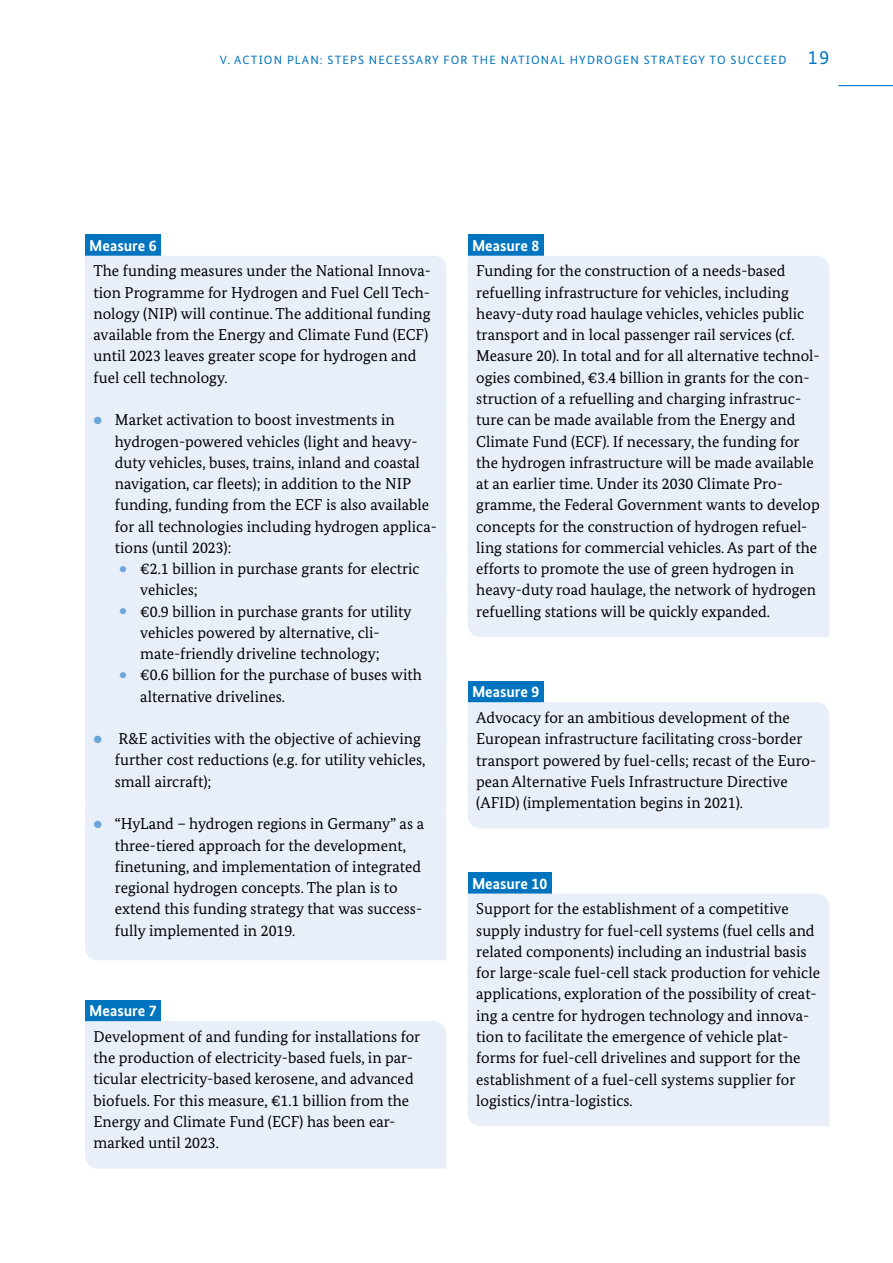
<style>
.page{position:relative;width:893px;height:1263px;background:#fff}
.page>*{position:absolute;margin:0;border:0;box-sizing:border-box;transform-origin:0 0}
.t1{font:15.75px/21.3px "Bundes Serif";color:#000}
.t2{font:700 15.75px "Bundes Sans";color:#fff}
.t3{font:12px "Bundes Sans";letter-spacing:.09em;color:#0074be}
.s1{font-size:19.5px}
.s2{font-family:"European Pi Three";font-size:10.5px;color:#6ba5da}
</style>
<div class="page">
<hr style="left:838px;top:85px;width:55px;height:1px;background:#0074be">
<div style="left:85px;top:234px;width:76px;height:25px;background:#0074be"></div>
<div style="left:85px;top:256px;width:361px;height:136px;background:#e8eff9"></div>
<div style="left:85px;top:392px;width:361px;height:149px;background:#e8eff9"></div>
<div style="left:85px;top:811px;width:361px;height:149px;background:#e8eff9"></div>
<div style="left:85px;top:1000px;width:76px;height:24px;background:#0074be"></div>
<div style="left:85px;top:1021px;width:361px;height:148px;background:#e8eff9"></div>
<div style="left:468px;top:234px;width:76px;height:25px;background:#0074be"></div>
<div style="left:468px;top:256px;width:361px;height:381px;background:#e8eff9"></div>
<div style="left:468px;top:681px;width:76px;height:24px;background:#0074be"></div>
<div style="left:468px;top:702px;width:361px;height:126px;background:#e8eff9"></div>
<div style="left:468px;top:872px;width:83px;height:24px;background:#0074be"></div>
<div style="left:468px;top:893px;width:361px;height:233px;background:#e8eff9"></div>
<div style="left:85px;top:541px;width:361px;height:270px;background:#e8eff9"></div>
<p class="t3" style="left:220px;top:52px;width:611px">V. ACTION PLAN: STEPS NECESSARY FOR THE NATIONAL HYDROGEN STRATEGY TO SUCCEED <span class="s1">19</span></p>
<p class="t2" style="left:89px;top:236px;width:69px">Measure 6</p>
<p class="t1" style="left:94px;top:260px;width:339px">The funding measures under the National Innova&shy;tion Programme for Hydrogen and Fuel Cell Tech&shy;nology (NIP) will continue. The additional funding available from the Energy and Climate Fund (ECF) until 2023 leaves greater scope for hydrogen and fuel cell technology.</p>
<p class="t1" style="left:115px;top:409px;width:324px;text-indent:-21px"><span class="s2">#</span> Market activation to boost investments in hydrogen-powered vehicles (light and heavy&shy;duty vehicles, buses, trains, inland and coastal navigation, car fleets); in addition to the NIP funding, funding from the ECF is also available for all technologies including hydrogen applica&shy;tions (until 2023):</p>
<p class="t1" style="left:140px;top:558px;width:283px">€2.1 billion in purchase grants for electric vehicles;<br>€0.9 billion in purchase grants for utility vehicles powered by alternative, cli&shy;mate-friendly driveline technology;<br>€0.6 billion for the purchase of buses with alternative drivelines.</p>
<p class="t1" style="left:115px;top:728px;width:312px;text-indent:-21px"><span class="s2">#</span> R&amp;E activities with the objective of achieving further cost reductions (e.g. for utility vehicles, small aircraft);</p>
<p class="t1" style="left:115px;top:813px;width:311px;text-indent:-21px"><span class="s2">#</span> “HyLand – hydrogen regions in Germany” as a three-tiered approach for the development, finetuning, and implementation of integrated regional hydrogen concepts. The plan is to extend this funding strategy that was success&shy;fully implemented in 2019.</p>
<p class="t2" style="left:89px;top:1001px;width:69px">Measure 7</p>
<p class="t1" style="left:94px;top:1026px;width:328px">Development of and funding for installations for the production of electricity-based fuels, in par&shy;ticular electricity-based kerosene, and advanced biofuels. For this measure, €1.1 billion from the Energy and Climate Fund (ECF) has been ear&shy;marked until 2023.</p>
<p class="t2" style="left:472px;top:236px;width:69px">Measure 8</p>
<p class="t1" style="left:476px;top:260px;width:345px">Funding for the construction of a needs-based refuelling infrastructure for vehicles, including heavy-duty road haulage vehicles, vehicles public transport and in local passenger rail services (cf.<br>Measure 20). In total and for all alternative technol&shy;ogies combined, €3.4 billion in grants for the con&shy;struction of a refuelling and charging infrastruc&shy;ture can be made available from the Energy and Climate Fund (ECF). If necessary, the funding for the hydrogen infrastructure will be made available at an earlier time. Under its 2030 Climate Pro&shy;gramme, the Federal Government wants to develop concepts for the construction of hydrogen refuel&shy;ling stations for commercial vehicles. As part of the efforts to promote the use of green hydrogen in heavy-duty road haulage, the network of hydrogen refuelling stations will be quickly expanded.</p>
<p class="t2" style="left:472px;top:682px;width:69px">Measure 9</p>
<p class="t1" style="left:476px;top:707px;width:341px">Advocacy for an ambitious development of the European infrastructure facilitating cross-border transport powered by fuel-cells; recast of the Euro&shy;pean Alternative Fuels Infrastructure Directive (AFID) (implementation begins in 2021).</p>
<p class="t2" style="left:472px;top:873px;width:77px">Measure 10</p>
<p class="t1" style="left:476px;top:898px;width:345px">Support for the establishment of a competitive supply industry for fuel-cell systems (fuel cells and related components) including an industrial basis for large-scale fuel-cell stack production for vehicle applications, exploration of the possibility of creat&shy;ing a centre for hydrogen technology and innova&shy;tion to facilitate the emergence of vehicle plat&shy;forms for fuel-cell drivelines and support for the establishment of a fuel-cell systems supplier for logistics/intra-logistics.</p>
</div>
